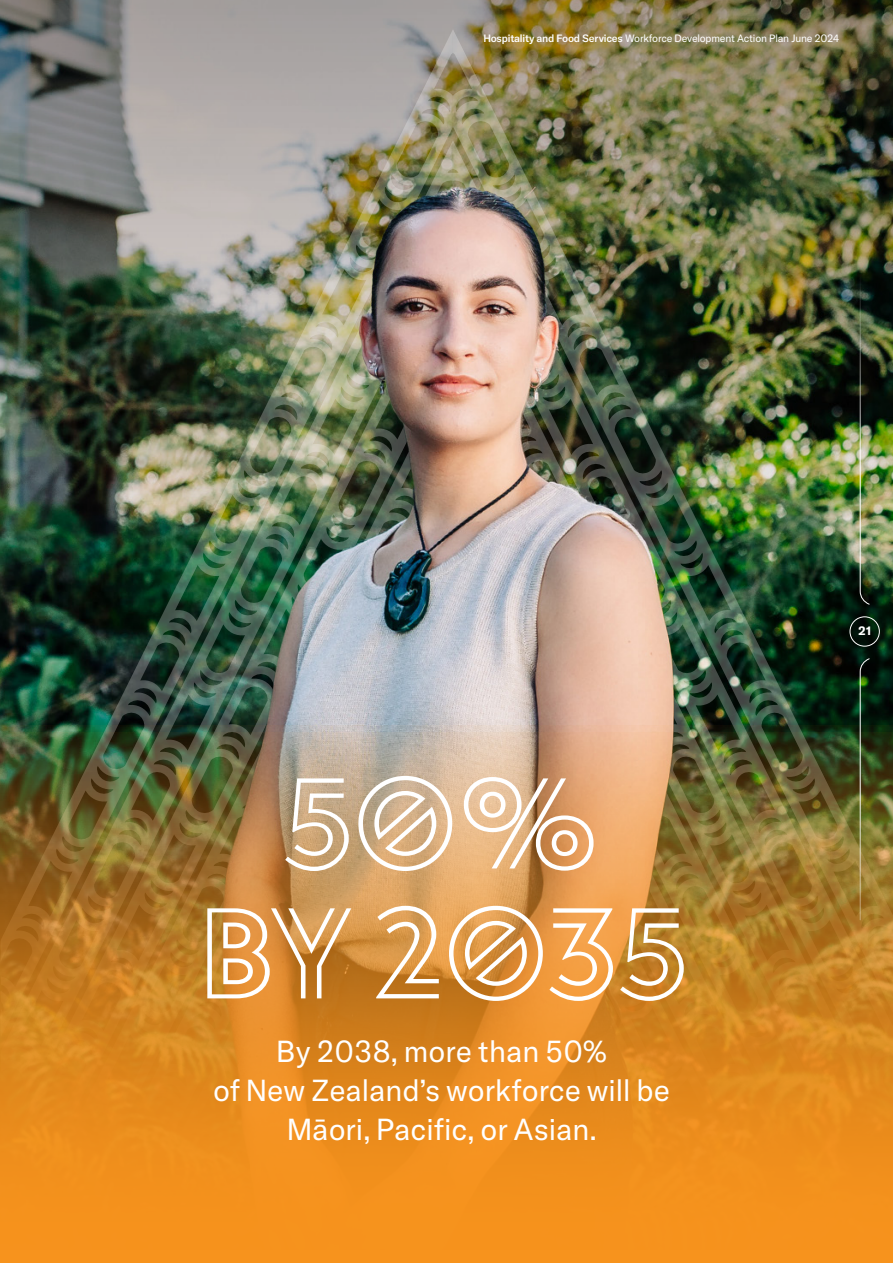
<style>
.page{position:relative;width:893px;height:1263px;background:#fff}
.page>*{position:absolute;margin:0;border:0;box-sizing:border-box;transform-origin:0 0}
.IAP24_Display_heading{font:126.9px/129.9px "Baro Line Two";color:#fff;text-align:center}
.IAP24_Hero_Para{font:30px/39px "GT America";color:#fff;text-align:center}
.t1{font:700 12px "GT America";color:#fff}
.t2{font:10.5px "GT America";letter-spacing:-.02em;color:#fff}
.s1{font-weight:500}
</style>
<div class="page">
<img style="left:0;top:0;width:893px;height:583px">
<svg style="left:737px;top:583px;width:156px;height:142px;background:#112e1a"></svg>
<img style="left:453px;top:0;width:284px;height:725px">
<img style="left:0;top:583px;width:169px;height:142px">
<img style="left:169px;top:0;width:284px;height:725px">
<img style="left:220px;top:186px;width:454px;height:539px">
<img style="left:0;top:732px;width:893px;height:531px">
<svg style="left:860px;top:658px;width:10px;height:262px;background:#5d5e2b"></svg>
<img style="left:860px;top:248px;width:10px;height:357px">
<div style="left:850px;top:616px;width:30px;height:30px;border:1px solid #fff;border-radius:50%"></div>
<p class="t2" style="left:483px;top:32px;width:357px"><span class="s1">Hospitality and Food Services</span> Workforce Development Action Plan June 2024</p>
<p class="IAP24_Display_heading" style="left:195px;top:758px;width:495px">50% by 2035</p>
<p class="IAP24_Hero_Para" style="left:213px;top:1032px;width:458px">By 2038, more than 50%<br>of New Zealand’s workforce will be<br>Māori, Pacific, or Asian.</p>
<p class="t1" style="left:858px;top:624px;width:14px">21</p>
</div>
